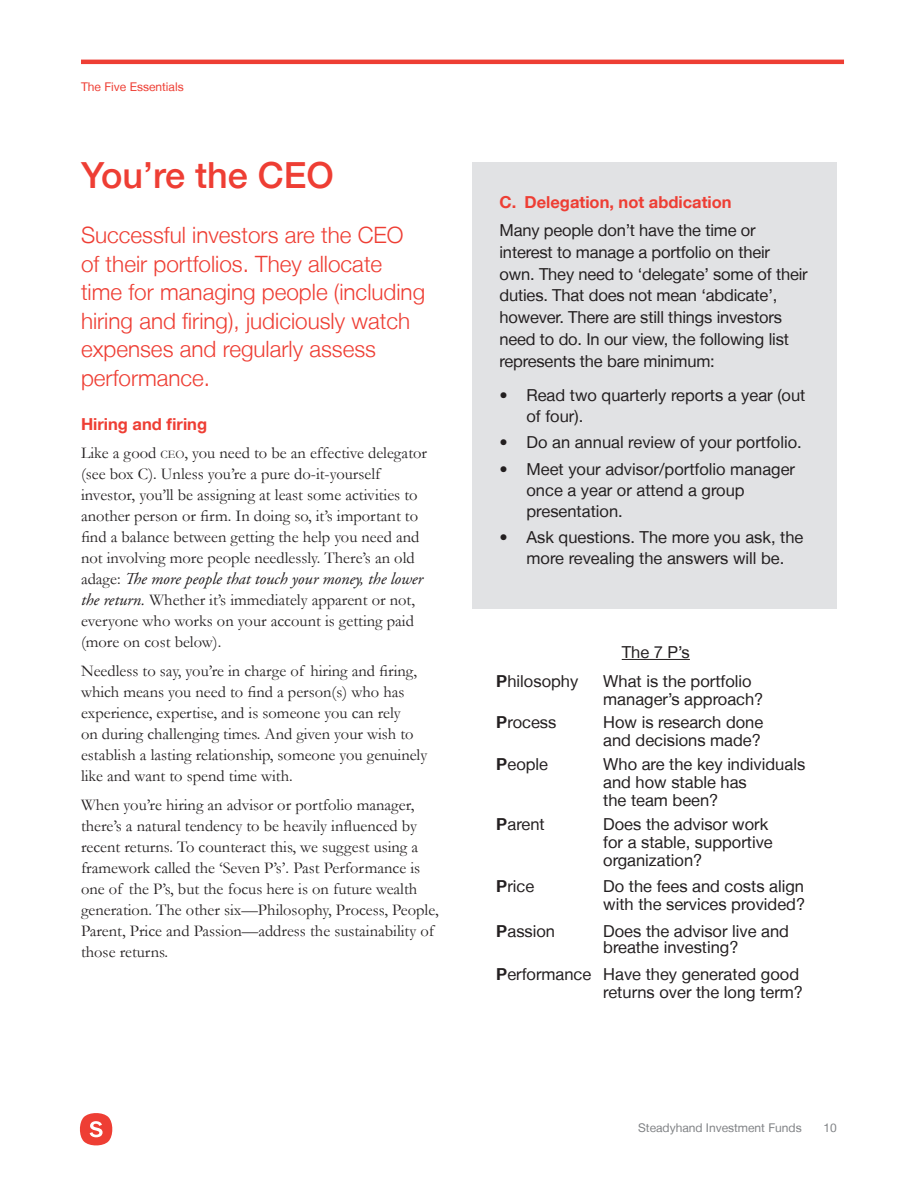
<style>
.page{position:relative;width:918px;height:1188px;background:#fff}
.page>*{position:absolute;margin:0;border:0;box-sizing:border-box;transform-origin:0 0}
.HEADING_2{font:500 36px "Helvetica Neue LT";color:#ee3e34}
.Opening_Statement{font:300 22.5px/28.5px "Helvetica Neue LT";color:#ee3e34}
.new_body{font:16.5px/21px "Garamond";color:#231f20}
.Steadyhand_Paragraph{font:16.5px/18px "Helvetica Neue LT";color:#231f20}
.HEADING_4{font:700 16.5px "Helvetica Neue LT";color:#ee3e34}
.t1{font:12px "Helvetica Neue LT";color:#808285}
.Steadyhand_Paragraph-2{font:12px "Helvetica Neue LT";color:#ee3e34}
.s1{font-size:11.55px}
.s2{font-family:"Adobe Garamond Pro";font-style:italic}
.s3{font-weight:700}
</style>
<div class="page">
<hr style="left:81px;top:60px;width:763px;height:4px;background:#ee3e34">
<svg style="left:80px;top:1113px;width:32px;height:32px"></svg>
<hr style="left:622px;top:659px;width:68px;height:1px;background:#231f20">
<div style="left:472px;top:162px;width:365px;height:446px;background:#e1e2e4"></div>
<p class="Steadyhand_Paragraph-2" style="left:81px;top:79px;width:104px">The Five Essentials</p>
<p class="HEADING_2" style="left:81px;top:153px;width:254px">You’re the CEO</p>
<p class="Opening_Statement" style="left:81px;top:220px;width:346px">Successful investors are the CEO of their portfolios. They allocate time for managing people (including hiring and firing), judiciously watch expenses and regularly assess performance.</p>
<p class="HEADING_4" style="left:81px;top:414px;width:128px">Hiring and firing</p>
<p class="new_body" style="left:81px;top:442px;width:348px">Like a good <span class="s1">CEO</span>, you need to be an effective delegator (see box C). Unless you’re a pure do-it-yourself investor, you’ll be assigning at least some activities to another person or firm. In doing so, it’s important to find a balance between getting the help you need and not involving more people needlessly. There’s an old adage: <span class="s2">The more people that touch your money, the lower the return.</span> Whether it’s immediately apparent or not, everyone who works on your account is getting paid (more on cost below).</p>
<p class="new_body" style="left:81px;top:660px;width:348px">Needless to say, you’re in charge of hiring and firing, which means you need to find a person(s) who has experience, expertise, and is someone you can rely<br>on during challenging times. And given your wish to establish a lasting relationship, someone you genuinely like and want to spend time with.</p>
<p class="new_body" style="left:81px;top:794px;width:359px">When you’re hiring an advisor or portfolio manager, there’s a natural tendency to be heavily influenced by recent returns. To counteract this, we suggest using a framework called the ‘Seven P’s’. Past Performance is one of the P’s, but the focus here is on future wealth generation. The other six—Philosophy, Process, People, Parent, Price and Passion—address the sustainability of those returns.</p>
<p class="HEADING_4" style="left:500px;top:191px;width:234px">C. Delegation, not abdication</p>
<p class="Steadyhand_Paragraph" style="left:500px;top:219px;width:310px;line-height:21.8px">Many people don’t have the time or interest to manage a portfolio on their own. They need to ‘delegate’ some of their duties. That does not mean ‘abdicate’, however. There are still things investors need to do. In our view, the following list represents the bare minimum:</p>
<p class="Steadyhand_Paragraph" style="left:526px;top:384px;width:280px;line-height:21px;text-indent:-27px">• Read two quarterly reports a year (out of four).</p>
<p class="Steadyhand_Paragraph" style="left:500px;top:433px;width:304px">• Do an annual review of your portfolio.</p>
<p class="Steadyhand_Paragraph" style="left:526px;top:458px;width:270px;line-height:21px;text-indent:-27px">• Meet your advisor/portfolio manager once a year or attend a group presentation.</p>
<p class="Steadyhand_Paragraph" style="left:500px;top:527px;width:305px;line-height:21px;text-align:center">• Ask questions. The more you ask, the more revealing the answers will be.</p>
<p class="Steadyhand_Paragraph" style="left:622px;top:643px;width:70px">The 7 P’s</p>
<p class="Steadyhand_Paragraph" style="left:496px;top:671px;width:84px"><span class="s3">P</span>hilosophy</p>
<p class="Steadyhand_Paragraph" style="left:603px;top:671px;width:162px">What is the portfolio manager’s approach?</p>
<p class="Steadyhand_Paragraph" style="left:496px;top:713px;width:62px"><span class="s3">P</span>rocess</p>
<p class="Steadyhand_Paragraph" style="left:603px;top:713px;width:162px">How is research done and decisions made?</p>
<p class="Steadyhand_Paragraph" style="left:496px;top:755px;width:53px"><span class="s3">P</span>eople</p>
<p class="Steadyhand_Paragraph" style="left:603px;top:755px;width:204px">Who are the key individuals and how stable has<br>the team been?</p>
<p class="Steadyhand_Paragraph" style="left:496px;top:815px;width:50px"><span class="s3">P</span>arent</p>
<p class="Steadyhand_Paragraph" style="left:603px;top:815px;width:171px">Does the advisor work for a stable, supportive organization?</p>
<p class="Steadyhand_Paragraph" style="left:496px;top:877px;width:40px"><span class="s3">P</span>rice</p>
<p class="Steadyhand_Paragraph" style="left:603px;top:877px;width:203px">Do the fees and costs align with the services provided?</p>
<p class="Steadyhand_Paragraph" style="left:496px;top:921px;width:60px"><span class="s3">P</span>assion</p>
<p class="Steadyhand_Paragraph" style="left:603px;top:922px;width:187px;line-height:16.5px">Does the advisor live and breathe investing?</p>
<p class="Steadyhand_Paragraph" style="left:496px;top:965px;width:96px"><span class="s3">P</span>erformance</p>
<p class="Steadyhand_Paragraph" style="left:603px;top:965px;width:201px">Have they generated good returns over the long term?</p>
<p class="t1" style="left:638px;top:1121px;width:165px">Steadyhand Investment Funds</p>
<p class="t1" style="left:824px;top:1121px;width:15px">10</p>
</div>
